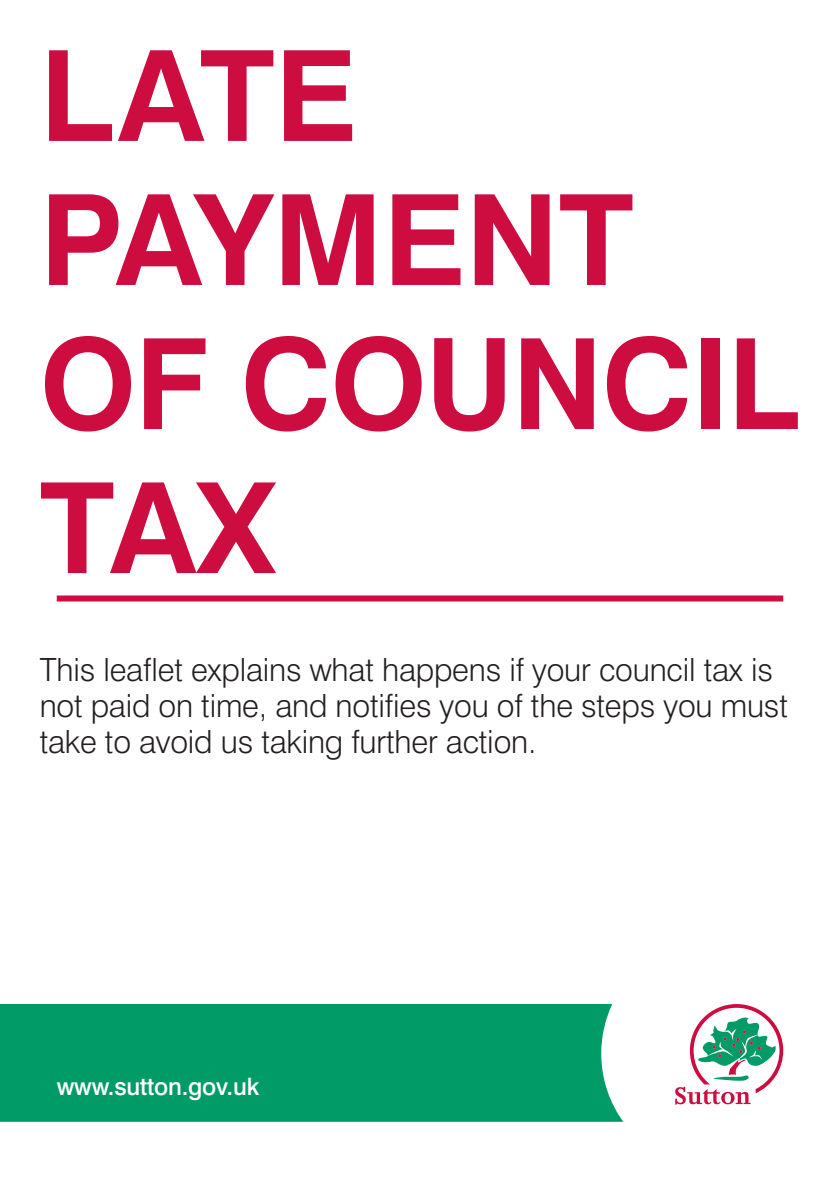
<style>
.page{position:relative;width:840px;height:1191px;background:#fff}
.page>*{position:absolute;margin:0;border:0;box-sizing:border-box;transform-origin:0 0}
.t1{font:700 126px/144px "Swiss 721 BT";letter-spacing:-.01em;color:#cd0d40}
.t2{font:300 32px/36px "Swiss 721 BT";letter-spacing:-.005em;color:#231f20}
.t3{font:500 24px "Swiss 721 BT";letter-spacing:-.005em;color:#fff}
</style>
<div class="page">
<svg style="left:675px;top:1004px;width:107px;height:100px"></svg>
<div style="left:0;top:1004px;width:623px;height:117px;background:#009b67"></div>
<div style="left:57px;top:595px;width:725px;height:6px;background:#cd0d40"></div>
<h1 class="t1" style="left:40px;top:23px;width:760px">LATE<br>PAYMENT<br>OF COUNCIL<br>TAX</h1>
<p class="t2" style="left:40px;top:651px;width:749px">This leaflet explains what happens if your council tax is not paid on time, and notifies you of the steps you must take to avoid us taking further action.</p>
<p class="t3" style="left:57px;top:1071px;width:204px">www.sutton.gov.uk</p>
</div>
